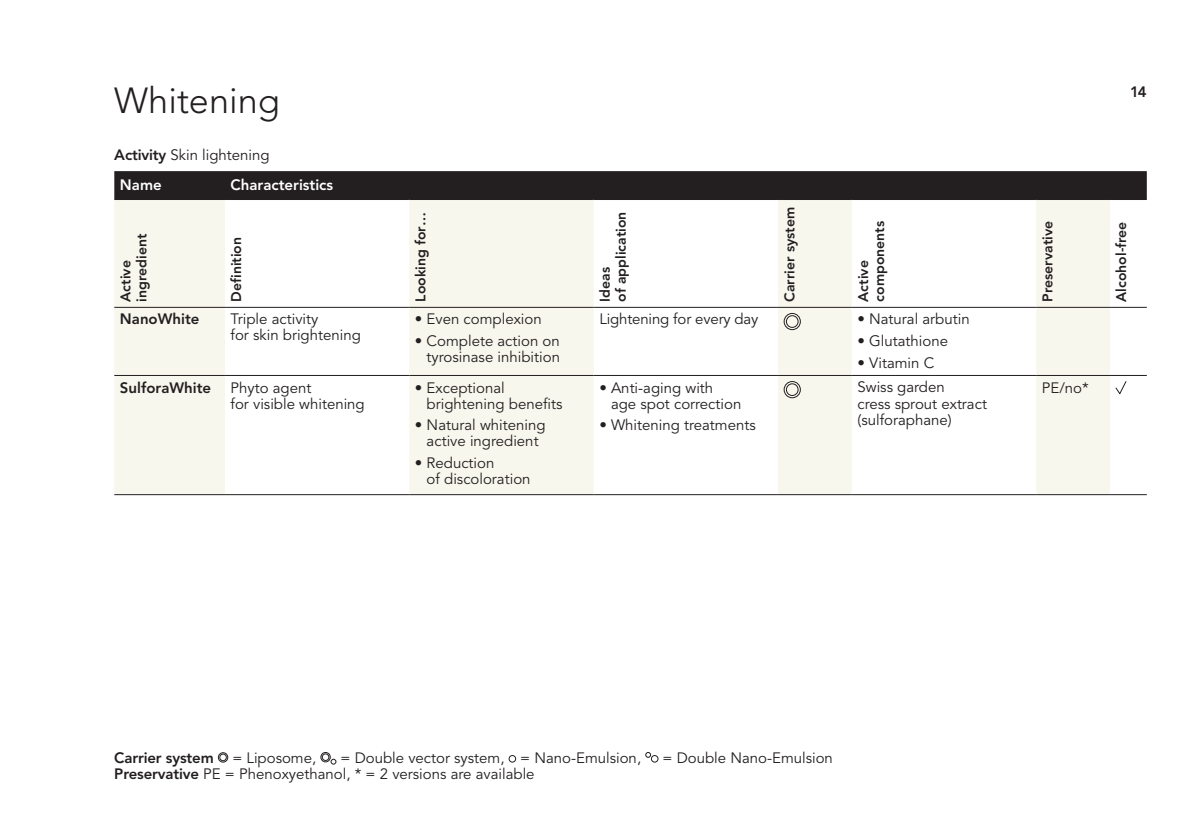
<style>
.page{position:relative;width:1191px;height:840px;background:#fff}
.page>*{position:absolute;margin:0;border:0;box-sizing:border-box;transform-origin:0 0}
.t1{font:300 36px "Avenir LT Std";color:#231f20}
.t2{font:15px/16px "Avenir LT Std";color:#231f20}
.t3{font:800 15px "Avenir LT Std";color:#231f20}
.t4{font:800 15px "Avenir LT Std";color:#fff}
.t5{font:800 14px/16px "Avenir LT Std";color:#231f20}
.s1{font-weight:800}
.s2{font-weight:400}
</style>
<div class="page">
<svg style="left:217px;top:752px;width:11px;height:10px"></svg>
<svg style="left:320px;top:752px;width:17px;height:12px"></svg>
<div style="left:508px;top:754px;width:8px;height:8px;border:1px solid #231f20;border-radius:50%"></div>
<svg style="left:645px;top:752px;width:13px;height:10px"></svg>
<div style="left:114px;top:171px;width:1032px;height:28px;background:#231f20"></div>
<svg style="left:114px;top:200px;width:995px;height:294px"></svg>
<hr style="left:114px;top:199px;width:111px;height:1px;background:#231f20">
<hr style="left:225px;top:199px;width:184px;height:1px;background:#231f20">
<hr style="left:409px;top:199px;width:184px;height:1px;background:#231f20">
<hr style="left:593px;top:199px;width:185px;height:1px;background:#231f20">
<hr style="left:778px;top:199px;width:73px;height:1px;background:#231f20">
<hr style="left:851px;top:199px;width:185px;height:1px;background:#231f20">
<hr style="left:1036px;top:199px;width:73px;height:1px;background:#231f20">
<hr style="left:1109px;top:199px;width:37px;height:1px;background:#231f20">
<hr style="left:114px;top:307px;width:111px;height:1px;background:#231f20">
<hr style="left:225px;top:307px;width:184px;height:1px;background:#231f20">
<hr style="left:409px;top:307px;width:184px;height:1px;background:#231f20">
<hr style="left:593px;top:307px;width:185px;height:1px;background:#231f20">
<hr style="left:778px;top:307px;width:73px;height:1px;background:#231f20">
<hr style="left:851px;top:307px;width:185px;height:1px;background:#231f20">
<hr style="left:1036px;top:307px;width:73px;height:1px;background:#231f20">
<hr style="left:1109px;top:307px;width:37px;height:1px;background:#231f20">
<hr style="left:114px;top:375px;width:111px;height:1px;background:#231f20">
<hr style="left:225px;top:375px;width:184px;height:1px;background:#231f20">
<hr style="left:409px;top:375px;width:184px;height:1px;background:#231f20">
<hr style="left:593px;top:375px;width:185px;height:1px;background:#231f20">
<hr style="left:778px;top:375px;width:73px;height:1px;background:#231f20">
<hr style="left:851px;top:375px;width:185px;height:1px;background:#231f20">
<hr style="left:1036px;top:375px;width:73px;height:1px;background:#231f20">
<hr style="left:1109px;top:375px;width:37px;height:1px;background:#231f20">
<hr style="left:114px;top:494px;width:111px;height:1px;background:#231f20">
<hr style="left:225px;top:494px;width:184px;height:1px;background:#231f20">
<hr style="left:409px;top:494px;width:184px;height:1px;background:#231f20">
<hr style="left:593px;top:494px;width:185px;height:1px;background:#231f20">
<hr style="left:778px;top:494px;width:73px;height:1px;background:#231f20">
<hr style="left:851px;top:494px;width:185px;height:1px;background:#231f20">
<hr style="left:1036px;top:494px;width:73px;height:1px;background:#231f20">
<hr style="left:1109px;top:494px;width:37px;height:1px;background:#231f20">
<svg style="left:783px;top:312px;width:18px;height:18px"></svg>
<svg style="left:783px;top:380px;width:18px;height:18px"></svg>
<svg style="left:1115px;top:381px;width:11px;height:14px"></svg>
<h1 class="t1" style="left:114px;top:80px;width:167px">Whitening</h1>
<p class="t2" style="left:114px;top:147px;width:157px"><span class="s1">Activity</span> Skin lightening</p>
<p class="t4" style="left:120px;top:176px;width:43px">Name</p>
<p class="t4" style="left:230px;top:176px;width:104px">Characteristics</p>
<p class="t5" style="left:118px;top:301px;width:69px;rotate:-90deg">Active ingredient</p>
<p class="t5" style="left:228px;top:301px;width:66px;rotate:-90deg">Definition</p>
<p class="t5" style="left:412px;top:301px;width:91px;rotate:-90deg">Looking for…</p>
<p class="t5" style="left:597px;top:301px;width:91px;rotate:-90deg">Ideas<br>of application</p>
<p class="t5" style="left:781px;top:301px;width:96px;rotate:-90deg">Carrier system</p>
<p class="t3" style="left:1129px;top:83px;width:18px">14</p>
<p class="t5" style="left:855px;top:301px;width:82px;rotate:-90deg">Active components</p>
<p class="t5" style="left:1039px;top:301px;width:82px;rotate:-90deg">Preservative</p>
<p class="t5" style="left:1113px;top:301px;width:81px;rotate:-90deg">Alcohol-free</p>
<p class="t3" style="left:120px;top:310px;width:81px">NanoWhite</p>
<p class="t2" style="left:230px;top:311px;width:132px">Triple activity<br>for skin brightening</p>
<p class="t2" style="left:415px;top:311px;width:128px">• Even complexion</p>
<p class="t2" style="left:415px;top:333px;width:146px;text-align:right">• Complete action on tyrosinase inhibition</p>
<p class="t3" style="left:120px;top:378px;width:93px">SulforaWhite</p>
<p class="t2" style="left:230px;top:379px;width:136px">Phyto agent<br>for visible whitening</p>
<p class="t2" style="left:426px;top:379px;width:137px;text-indent:-12px">• Exceptional brightening benefits</p>
<p class="t2" style="left:415px;top:417px;width:132px;text-align:center">• Natural whitening active ingredient</p>
<p class="t2" style="left:426px;top:455px;width:105px;text-indent:-12px">• Reduction<br>of discoloration</p>
<p class="t2" style="left:599px;top:311px;width:161px">Lightening for every day</p>
<p class="t2" style="left:857px;top:311px;width:114px">• Natural arbutin</p>
<p class="t2" style="left:857px;top:333px;width:92px">• Glutathione</p>
<p class="t2" style="left:857px;top:355px;width:78px">• Vitamin C</p>
<p class="t2" style="left:611px;top:379px;width:132px;text-indent:-12px">• Anti-aging with age spot correction</p>
<p class="t2" style="left:599px;top:417px;width:158px">• Whitening treatments</p>
<p class="t2" style="left:857px;top:379px;width:131px">Swiss garden<br>cress sprout extract (sulforaphane)</p>
<p class="t2" style="left:1041px;top:379px;width:48px">PE/no*</p>
<p class="t3" style="left:114px;top:748px;width:203px">Carrier system <span class="s2">= Liposome,</span></p>
<p class="t2" style="left:340px;top:749px;width:302px">= Double vector system, = Nano-Emulsion,</p>
<p class="t2" style="left:662px;top:749px;width:172px">= Double Nano-Emulsion</p>
<p class="t2" style="left:114px;top:765px;width:422px"><span class="s1">Preservative</span> PE = Phenoxyethanol, * = 2 versions are available</p>
</div>
